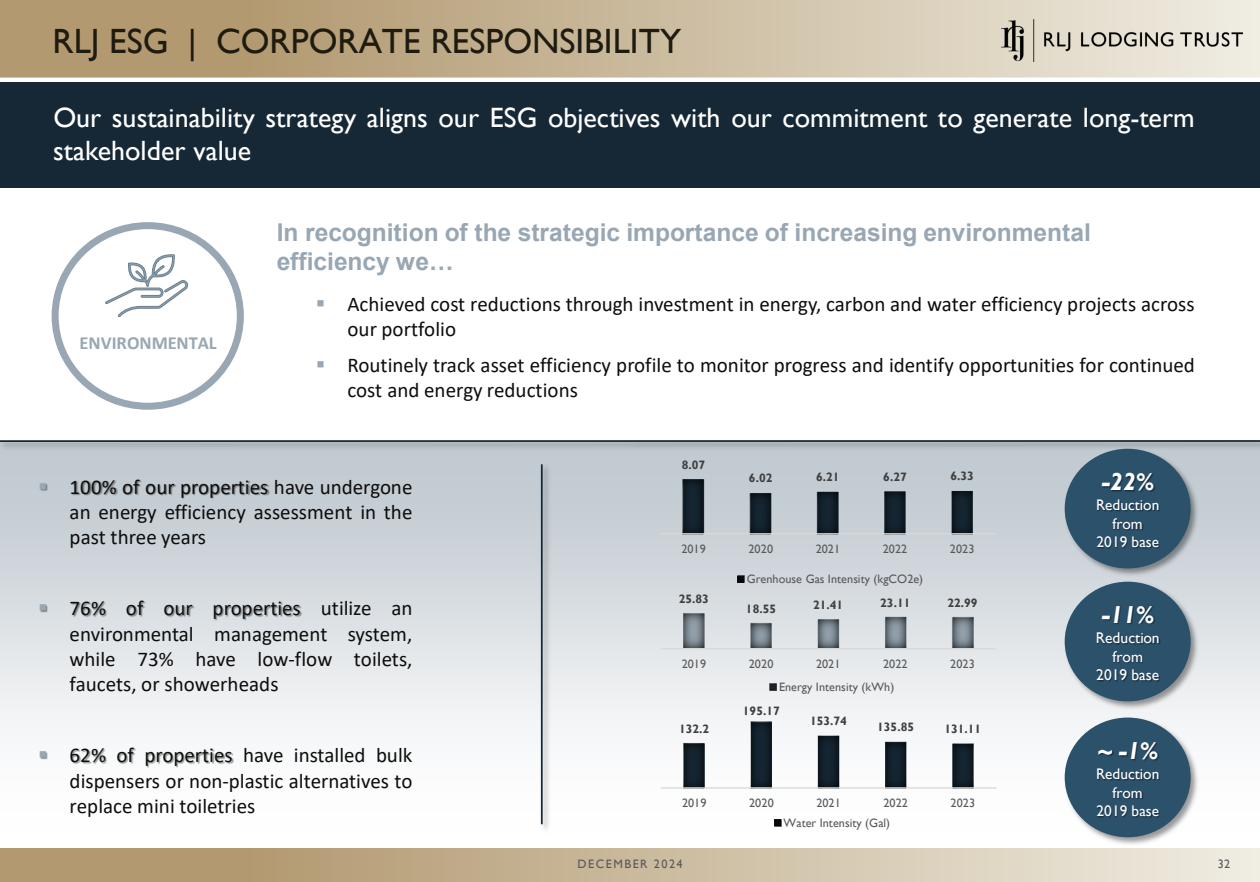
<style>
.page{position:relative;width:1260px;height:882px;background:#fff}
.page>*{position:absolute;margin:0;border:0;box-sizing:border-box;transform-origin:0 0}
.t1{font:35px "Gill Sans";color:#1e1b10}
.t2{font:28px/33.6px "Gill Sans";color:#fff}
.t3{font:700 24.5px/29.4px "Arial";color:#98a7b3}
.t4{font:italic 700 24.5px "Gill Sans";color:#fff}
.t5{font:21px/25.2px "Calibri";color:#0d0d0d;text-align:justify}
.t6{font:700 18.55px "Calibri";color:#98a7b3}
.t7{font:15.58px/18.6px "Gill Sans";color:#fff;text-align:center}
.t8{font:15.4px/18.6px "Gill Sans";color:#fff;text-align:center}
.t9{font:12.25px "Gill Sans";color:#595959}
.t10{font:700 12.25px "Gill Sans";color:#404040}
.t11{font:12.25px "Gill Sans";letter-spacing:.12em;color:#58595b}
.s1{color:#98a7b3}
</style>
<div class="page">
<svg style="left:0;top:0;width:1260px;height:78px;background:#c8b698"></svg>
<svg style="left:0;top:848px;width:1260px;height:34px;background:#caba9d"></svg>
<img style="left:1001px;top:20px;width:241px;height:42px">
<div style="left:0;top:441px;width:1260px;height:406px;background:linear-gradient(to bottom,#bbc5cc,#fff)"></div>
<div style="left:0;top:82px;width:1260px;height:106px;background:#162835"></div>
<div style="left:52px;top:222px;width:192px;height:188px;border:7px solid #98a7b3;border-radius:50%"></div>
<svg style="left:105px;top:254px;width:84px;height:63px"></svg>
<img style="left:26px;top:468px;width:30px;height:45px">
<img style="left:56px;top:467px;width:32px;height:48px">
<img style="left:88px;top:467px;width:15px;height:48px">
<img style="left:103px;top:467px;width:6px;height:48px">
<img style="left:109px;top:467px;width:17px;height:48px">
<img style="left:126px;top:467px;width:41px;height:48px">
<img style="left:167px;top:467px;width:88px;height:48px">
<img style="left:255px;top:467px;width:35px;height:48px">
<img style="left:26px;top:590px;width:30px;height:44px">
<img style="left:56px;top:589px;width:22px;height:48px">
<img style="left:78px;top:589px;width:15px;height:48px">
<img style="left:93px;top:589px;width:20px;height:48px">
<img style="left:113px;top:589px;width:17px;height:48px">
<img style="left:130px;top:589px;width:20px;height:48px">
<img style="left:150px;top:589px;width:49px;height:48px">
<img style="left:199px;top:589px;width:88px;height:48px">
<div style="left:287px;top:589px;width:49px;height:48px;background:#dadfe3"></div>
<img style="left:26px;top:737px;width:30px;height:44px">
<img style="left:56px;top:736px;width:22px;height:48px">
<img style="left:78px;top:736px;width:15px;height:48px">
<img style="left:93px;top:736px;width:126px;height:48px">
<img style="left:103px;top:736px;width:47px;height:48px">
<img style="left:219px;top:736px;width:40px;height:48px">
<img style="left:683px;top:479px;width:290px;height:54px">
<hr style="left:660px;top:533px;width:336px;height:1px;background:#d9d9d9">
<svg style="left:738px;top:576px;width:6px;height:7px"></svg>
<img style="left:684px;top:722px;width:290px;height:65px">
<hr style="left:661px;top:787px;width:335px;height:2px;background:#d9d9d9">
<svg style="left:774px;top:819px;width:7px;height:7px"></svg>
<img style="left:683px;top:614px;width:290px;height:34px">
<hr style="left:660px;top:648px;width:336px;height:1px;background:#d9d9d9">
<svg style="left:770px;top:684px;width:7px;height:6px"></svg>
<img style="left:1061px;top:453px;width:141px;height:125px">
<img style="left:1083px;top:455px;width:103px;height:119px">
<div style="left:1065px;top:449px;width:126px;height:119px;background:#2c516b;border-radius:50%"></div>
<img style="left:1086px;top:458px;width:8px;height:6px">
<img style="left:1103px;top:458px;width:69px;height:33px">
<img style="left:1097px;top:491px;width:63px;height:21px">
<img style="left:1103px;top:509px;width:56px;height:19px">
<img style="left:1087px;top:528px;width:84px;height:35px">
<img style="left:1061px;top:578px;width:141px;height:269px">
<img style="left:1083px;top:588px;width:103px;height:119px">
<div style="left:1065px;top:582px;width:126px;height:119px;background:#2c516b;border-radius:50%"></div>
<img style="left:1086px;top:591px;width:8px;height:6px">
<img style="left:1103px;top:591px;width:69px;height:32px">
<img style="left:1097px;top:623px;width:63px;height:22px">
<img style="left:1102px;top:642px;width:57px;height:18px">
<img style="left:1086px;top:660px;width:85px;height:36px">
<img style="left:1079px;top:724px;width:107px;height:119px">
<div style="left:1065px;top:718px;width:126px;height:119px;background:#2c516b;border-radius:50%"></div>
<img style="left:1082px;top:727px;width:21px;height:29px">
<img style="left:1103px;top:750px;width:9px;height:6px">
<img style="left:1112px;top:727px;width:64px;height:32px">
<img style="left:1097px;top:759px;width:63px;height:22px">
<img style="left:1103px;top:778px;width:56px;height:18px">
<img style="left:1087px;top:796px;width:84px;height:36px">
<img style="left:537px;top:461px;width:17px;height:375px">
<hr style="left:541px;top:464px;width:2px;height:360px;background:#162835">
<img style="left:0;top:442px;width:1260px;height:11px">
<hr style="left:0;top:440px;width:1260px;height:2px;background:#162835">
<h2 class="t1" style="left:52px;top:21px;width:630px">RLJ ESG | CORPORATE RESPONSIBILITY</h2>
<p class="t2" style="left:53px;top:101px;width:1143px">Our sustainability strategy aligns our ESG objectives with our commitment to generate long-term stakeholder value</p>
<p class="t6" style="left:80px;top:329px;width:139px">ENVIRONMENTAL</p>
<p class="t3" style="left:277px;top:218px;width:816px">In recognition of the strategic importance of increasing environmental efficiency we…</p>
<p class="t5" style="left:347px;top:291px;width:849px;text-indent:-32px"><span class="s1">▪</span> Achieved cost reductions through investment in energy, carbon and water efficiency projects across our portfolio</p>
<p class="t5" style="left:347px;top:352px;width:849px;text-indent:-32px"><span class="s1">▪</span> Routinely track asset efficiency profile to monitor progress and identify opportunities for continued cost and energy reductions</p>
<p class="t10" style="left:682px;top:457px;width:25px">8.07</p>
<p class="t5" style="left:70px;top:474px;width:344px;text-indent:-32px"><span class="s1">▪</span> 100% of our properties have undergone an energy efficiency assessment in the past three years</p>
<p class="t5" style="left:70px;top:595px;width:344px;text-indent:-32px"><span class="s1">▪</span> 76% of our properties utilize an environmental management system, while 73% have low-flow toilets, faucets, or showerheads</p>
<p class="t5" style="left:70px;top:742px;width:344px;text-indent:-31px"><span class="s1">▪</span> 62% of properties have installed bulk dispensers or non-plastic alternatives to replace mini toiletries</p>
<p class="t10" style="left:749px;top:471px;width:25px">6.02</p>
<p class="t10" style="left:816px;top:470px;width:25px">6.21</p>
<p class="t10" style="left:883px;top:469px;width:25px">6.27</p>
<p class="t10" style="left:950px;top:469px;width:25px">6.33</p>
<p class="t9" style="left:681px;top:541px;width:26px">2019</p>
<p class="t9" style="left:749px;top:541px;width:26px">2020</p>
<p class="t9" style="left:816px;top:541px;width:26px">2021</p>
<p class="t9" style="left:883px;top:541px;width:26px">2022</p>
<p class="t9" style="left:950px;top:541px;width:26px">2023</p>
<p class="t9" style="left:747px;top:572px;width:178px">Grenhouse Gas Intensity (kgCO2e)</p>
<p class="t10" style="left:679px;top:592px;width:32px">25.83</p>
<p class="t10" style="left:746px;top:601px;width:32px">18.55</p>
<p class="t10" style="left:813px;top:597px;width:32px">21.41</p>
<p class="t10" style="left:880px;top:595px;width:32px">23.11</p>
<p class="t10" style="left:947px;top:595px;width:32px">22.99</p>
<p class="t9" style="left:682px;top:656px;width:26px">2019</p>
<p class="t9" style="left:749px;top:656px;width:26px">2020</p>
<p class="t9" style="left:816px;top:656px;width:26px">2021</p>
<p class="t9" style="left:883px;top:656px;width:26px">2022</p>
<p class="t9" style="left:950px;top:656px;width:26px">2023</p>
<p class="t9" style="left:779px;top:680px;width:117px">Energy Intensity (kWh)</p>
<p class="t10" style="left:679px;top:721px;width:32px">132.2</p>
<p class="t10" style="left:743px;top:704px;width:38px">195.17</p>
<p class="t10" style="left:810px;top:714px;width:38px">153.74</p>
<p class="t10" style="left:877px;top:720px;width:38px">135.85</p>
<p class="t10" style="left:944px;top:721px;width:38px">131.11</p>
<p class="t9" style="left:682px;top:796px;width:26px">2019</p>
<p class="t9" style="left:749px;top:796px;width:26px">2020</p>
<p class="t9" style="left:816px;top:796px;width:26px">2021</p>
<p class="t9" style="left:883px;top:796px;width:26px">2022</p>
<p class="t9" style="left:951px;top:796px;width:26px">2023</p>
<p class="t9" style="left:784px;top:815px;width:108px">Water Intensity (Gal)</p>
<p class="t4" style="left:1102px;top:467px;width:54px">-22%</p>
<p class="t8" style="left:1096px;top:496px;width:65px">Reduction from<br>2019 base</p>
<p class="t4" style="left:1102px;top:600px;width:54px">-11%</p>
<p class="t7" style="left:1096px;top:629px;width:65px">Reduction from<br>2019 base</p>
<p class="t4" style="left:1098px;top:736px;width:62px">~ -1%</p>
<p class="t8" style="left:1096px;top:765px;width:65px">Reduction from<br>2019 base</p>
<p class="t11" style="left:578px;top:857px;width:107px">DECEMBER 2024</p>
<p class="t11" style="left:1218px;top:857px;width:14px">32</p>
</div>
